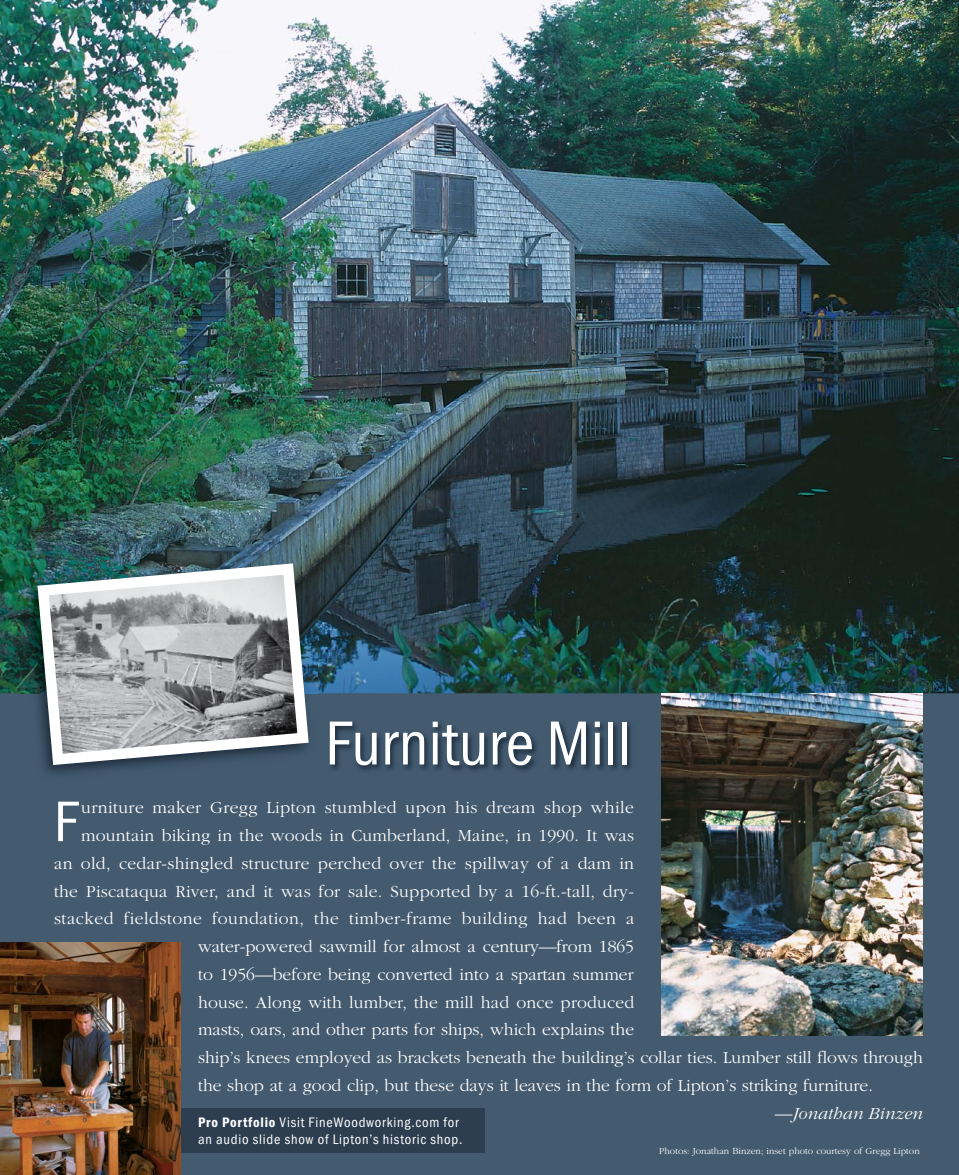
<style>
.page{position:relative;width:959px;height:1175px;background:#fff}
.page>*{position:absolute;margin:0;border:0;box-sizing:border-box;transform-origin:0 0}
.t1{font:condensed 64.35px "Franklin Gothic Itc T";letter-spacing:.005em;color:#fff}
.t2{font:condensed 59.1px "Franklin Gothic Itc T";color:#fff}
.t3{font:300 17.55px "Garamond";letter-spacing:.01em;color:#fff}
.t4{font:300 17.55px "Garamond";letter-spacing:.03em;color:#fff}
.t5{font:italic 300 17.55px "Garamond";color:#fff}
.t6{font:condensed 14.25px/16.5px "Franklin Gothic Itc T";letter-spacing:.055em;color:#fff}
.t7{font:300 9.6px "Garamond";color:#fff}
.s1{font-weight:600}
</style>
<div class="page">
<div style="left:0;top:0;width:958px;height:1174px;background:#435a6f"></div>
<img style="left:0;top:0;width:958px;height:693px">
<img style="left:20px;top:554px;width:297px;height:220px">
<svg style="left:32px;top:557px;width:282px;height:213px;background:#959da1"></svg>
<img style="left:661px;top:693px;width:261px;height:342px">
<img style="left:330px;top:723px;width:301px;height:48px">
<div style="left:124px;top:1108px;width:361px;height:45px;background:#2c3e50"></div>
<img style="left:0;top:942px;width:180px;height:232px">
<h1 class="t1" style="left:325px;top:707px;width:307px">Furniture Mill</h1>
<h2 class="t2" style="left:54px;top:788px;width:26px">F</h2>
<p class="t3" style="left:81px;top:798px;width:554px">urniture maker Gregg Lipton stumbled upon his dream shop while</p>
<p class="t3" style="left:81px;top:826px;width:554px">mountain biking in the woods in Cumberland, Maine, in 1990. It was</p>
<p class="t3" style="left:54px;top:854px;width:581px">an old, cedar-shingled structure perched over the spillway of a dam in</p>
<p class="t3" style="left:54px;top:882px;width:581px">the Piscataqua River, and it was for sale. Supported by a 16-ft.-tall, dry-</p>
<p class="t4" style="left:54px;top:909px;width:582px">stacked fieldstone foundation, the timber-frame building had been a</p>
<p class="t3" style="left:198px;top:937px;width:437px">water-powered sawmill for almost a century—from 1865</p>
<p class="t3" style="left:198px;top:965px;width:437px">to 1956—before being converted into a spartan summer</p>
<p class="t3" style="left:198px;top:993px;width:437px">house. Along with lumber, the mill had once produced</p>
<p class="t3" style="left:198px;top:1020px;width:437px">masts, oars, and other parts for ships, which explains the</p>
<p class="t3" style="left:198px;top:1048px;width:726px">ship’s knees employed as brackets beneath the building’s collar ties. Lumber still flows through</p>
<p class="t3" style="left:198px;top:1076px;width:676px">the shop at a good clip, but these days it leaves in the form of Lipton’s striking furniture.</p>
<p class="t5" style="left:775px;top:1104px;width:149px">—Jonathan Binzen</p>
<p class="t6" style="left:198px;top:1114px;width:266px"><span class="s1">Pro Portfolio</span> Visit FineWoodworking.com for an audio slide show of Lipton’s historic shop.</p>
<p class="t7" style="left:659px;top:1145px;width:262px">Photos: Jonathan Binzen; inset photo courtesy of Gregg Lipton</p>
</div>
